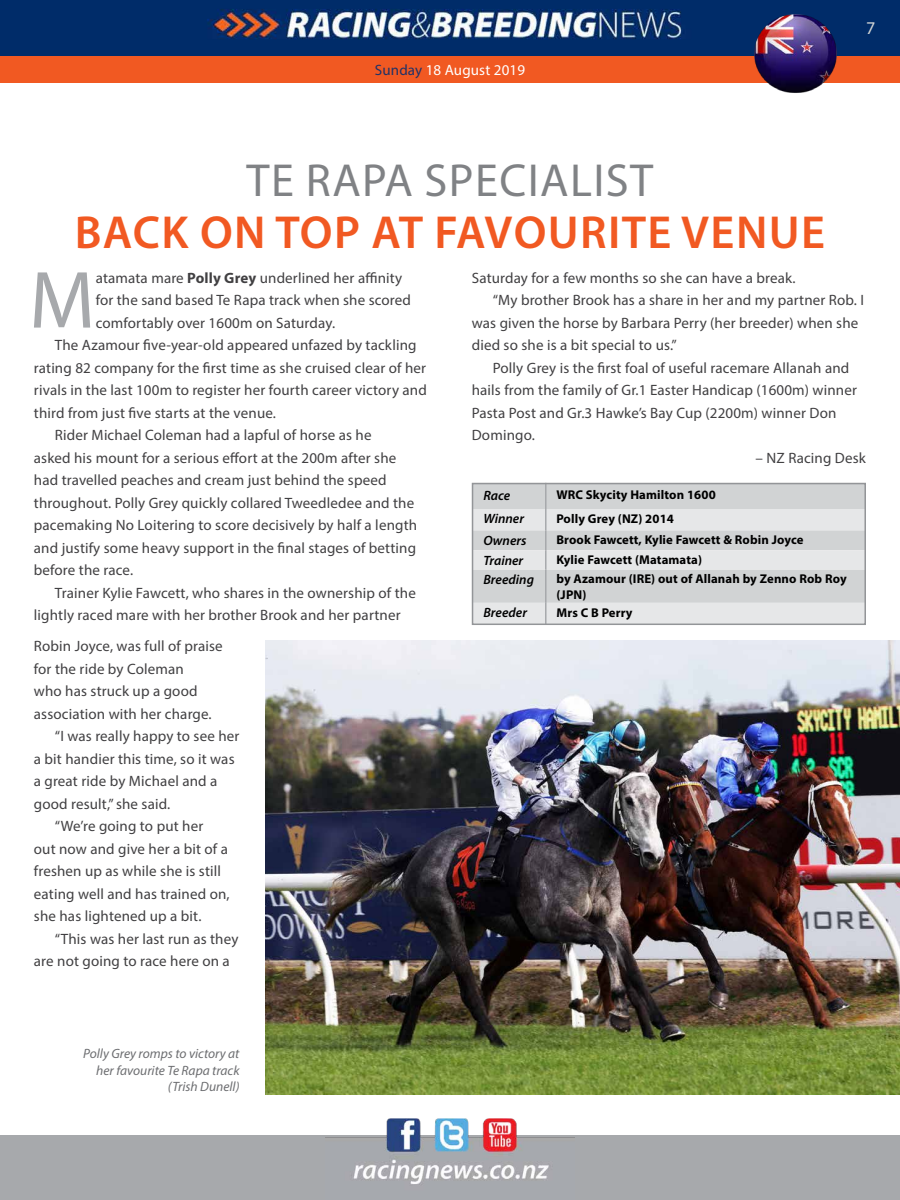
<style>
.page{position:relative;width:900px;height:1200px;background:#fff}
.page>*{position:absolute;margin:0;border:0;box-sizing:border-box;transform-origin:0 0}
.t1{font:81.75px "Myriad Pro";color:#a7a9ac}
.t2{font:600 46.5px "Myriad Pro";letter-spacing:.03em;color:#f15922}
.t3{font:46.5px "Myriad Pro";letter-spacing:.03em;color:#808285}
.t4{font:18px "Myriad Pro";color:#d1d4d4}
.t5{font:15px "Myriad Pro";letter-spacing:.01em;color:#414042}
.t6{font:15px "Myriad Pro";letter-spacing:.01em;color:#fff}
.t7{font:italic 13.5px/16.2px "Myriad Pro";color:#6d6e71;text-align:right}
.t8{font:italic 600 13.5px "Myriad Pro";color:#000}
.t9{font:700 12.75px/15.3px "Myriad Pro";letter-spacing:.01em;color:#000}
.s1{color:#203267}
.s2{font-weight:700}
</style>
<div class="page">
<div style="left:0;top:1136px;width:900px;height:64px;background:#a7a9ac"></div>
<img style="left:325px;top:1118px;width:250px;height:66px">
<div style="left:0;top:56px;width:900px;height:27px;background:#f15922"></div>
<img style="left:0;top:0;width:900px;height:56px">
<img style="left:265px;top:640px;width:635px;height:455px">
<div style="left:475px;top:486px;width:388px;height:23px;background:#d1d3d4"></div>
<svg style="left:475px;top:509px;width:388px;height:113px;background:#dcddde"></svg>
<hr style="left:545px;top:483px;width:2px;height:26px;background:#a7a9ac">
<hr style="left:545px;top:509px;width:2px;height:21px;background:#a7a9ac">
<hr style="left:545px;top:530px;width:2px;height:20px;background:#a7a9ac">
<svg style="left:545px;top:550px;width:2px;height:19px"></svg>
<hr style="left:545px;top:569px;width:2px;height:34px;background:#a7a9ac">
<hr style="left:545px;top:603px;width:2px;height:21px;background:#a7a9ac">
<div style="left:472px;top:483px;width:394px;height:142px;border:2px solid #939598"></div>
<img style="left:752px;top:12px;width:88px;height:81px">
<p class="t6" style="left:375px;top:61px;width:152px"><span class="s1">Sunday</span> 18 August 2019</p>
<h2 class="t3" style="left:247px;top:152px;width:201px">Te Rapa speci</h2>
<h2 class="t3" style="left:540px;top:152px;width:51px">alist</h2>
<h2 class="t2" style="left:75px;top:203px;width:752px">BACK ON TOP AT FAVOURITE VENU E</h2>
<p class="t4" style="left:866px;top:17px;width:11px">7</p>
<h1 class="t1" style="left:29px;top:250px;width:58px">M</h1>
<p class="t5" style="left:96px;top:268px;width:308px">atamata mare <span class="s2">Polly Grey</span> underlined her affinity</p>
<p class="t5" style="left:96px;top:291px;width:317px">for the sand based Te Rapa track when she scored</p>
<p class="t5" style="left:96px;top:313px;width:241px">comfortably over 1600m on Saturday.</p>
<p class="t5" style="left:55px;top:336px;width:363px">The Azamour five-year-old appeared unfazed by tackling</p>
<p class="t5" style="left:34px;top:358px;width:394px">rating 82 company for the first time as she cruised clear of her</p>
<p class="t5" style="left:34px;top:381px;width:394px">rivals in the last 100m to register her fourth career victory and</p>
<p class="t5" style="left:34px;top:403px;width:244px">third from just five starts at the venue.</p>
<p class="t5" style="left:55px;top:426px;width:318px">Rider Michael Coleman had a lapful of horse as he</p>
<p class="t5" style="left:34px;top:448px;width:364px">asked his mount for a serious effort at the 200m after she</p>
<p class="t5" style="left:34px;top:471px;width:354px">had travelled peaches and cream just behind the speed</p>
<p class="t5" style="left:34px;top:493px;width:382px">throughout. Polly Grey quickly collared Tweedledee and the</p>
<p class="t5" style="left:34px;top:516px;width:385px">pacemaking No Loitering to score decisively by half a length</p>
<p class="t5" style="left:34px;top:538px;width:384px">and justify some heavy support in the final stages of betting</p>
<p class="t5" style="left:34px;top:561px;width:101px">before the race.</p>
<p class="t5" style="left:55px;top:583px;width:362px">Trainer Kylie Fawcett, who shares in the ownership of the</p>
<p class="t5" style="left:34px;top:606px;width:368px">lightly raced mare with her brother Brook and her partner</p>
<p class="t5" style="left:34px;top:637px;width:190px">Robin Joyce, was full of praise</p>
<p class="t5" style="left:34px;top:660px;width:151px">for the ride by Coleman</p>
<p class="t5" style="left:34px;top:682px;width:165px">who has struck up a good</p>
<p class="t5" style="left:34px;top:705px;width:179px">association with her charge.</p>
<p class="t5" style="left:55px;top:727px;width:186px">“I was really happy to see her</p>
<p class="t5" style="left:34px;top:750px;width:202px">a bit handier this time, so it was</p>
<p class="t5" style="left:34px;top:772px;width:185px">a great ride by Michael and a</p>
<p class="t5" style="left:34px;top:795px;width:138px">good result,” she said.</p>
<p class="t5" style="left:55px;top:817px;width:150px">“We’re going to put her</p>
<p class="t5" style="left:34px;top:840px;width:196px">out now and give her a bit of a</p>
<p class="t5" style="left:34px;top:862px;width:189px">freshen up as while she is still</p>
<p class="t5" style="left:34px;top:885px;width:197px">eating well and has trained on,</p>
<p class="t5" style="left:34px;top:907px;width:169px">she has lightened up a bit.</p>
<p class="t5" style="left:55px;top:930px;width:185px">“This was her last run as they</p>
<p class="t5" style="left:34px;top:952px;width:197px">are not going to race here on a</p>
<p class="t7" style="left:83px;top:1046px;width:158px">Polly Grey romps to victory at her favourite Te Rapa track (Trish Dunell)</p>
<p class="t5" style="left:472px;top:268px;width:325px">Saturday for a few months so she can have a break.</p>
<p class="t5" style="left:493px;top:291px;width:373px">“My brother Brook has a share in her and my partner Rob. I</p>
<p class="t5" style="left:472px;top:313px;width:388px">was given the horse by Barbara Perry (her breeder) when she</p>
<p class="t5" style="left:472px;top:336px;width:207px">died so she is a bit special to us.”</p>
<p class="t5" style="left:493px;top:358px;width:358px">Polly Grey is the first foal of useful racemare Allanah and</p>
<p class="t5" style="left:472px;top:381px;width:387px">hails from the family of Gr.1 Easter Handicap (1600m) winner</p>
<p class="t5" style="left:472px;top:403px;width:366px">Pasta Post and Gr.3 Hawke’s Bay Cup (2200m) winner Don</p>
<p class="t5" style="left:472px;top:426px;width:65px">Domingo.</p>
<p class="t5" style="left:756px;top:448px;width:112px">– NZ Racing Desk</p>
<p class="t8" style="left:483px;top:487px;width:28px">Race</p>
<p class="t9" style="left:556px;top:487px;width:161px">WRC Skycity Hamilton 1600</p>
<p class="t8" style="left:483px;top:510px;width:42px">Winner</p>
<p class="t9" style="left:556px;top:510px;width:119px">Polly Grey (NZ) 2014</p>
<p class="t8" style="left:483px;top:532px;width:45px">Owners</p>
<p class="t9" style="left:556px;top:532px;width:249px">Brook Fawcett, Kylie Fawcett &amp; Robin Joyce</p>
<p class="t8" style="left:483px;top:552px;width:41px">Trainer</p>
<p class="t9" style="left:556px;top:552px;width:147px">Kylie Fawcett (Matamata)</p>
<p class="t8" style="left:483px;top:571px;width:52px">Breeding</p>
<p class="t9" style="left:556px;top:571px;width:292px">by Azamour (IRE) out of Allanah by Zenno Rob Roy (JPN)</p>
<p class="t8" style="left:483px;top:604px;width:45px">Breeder</p>
<p class="t9" style="left:556px;top:604px;width:78px">Mrs C B Perry</p>
</div>
